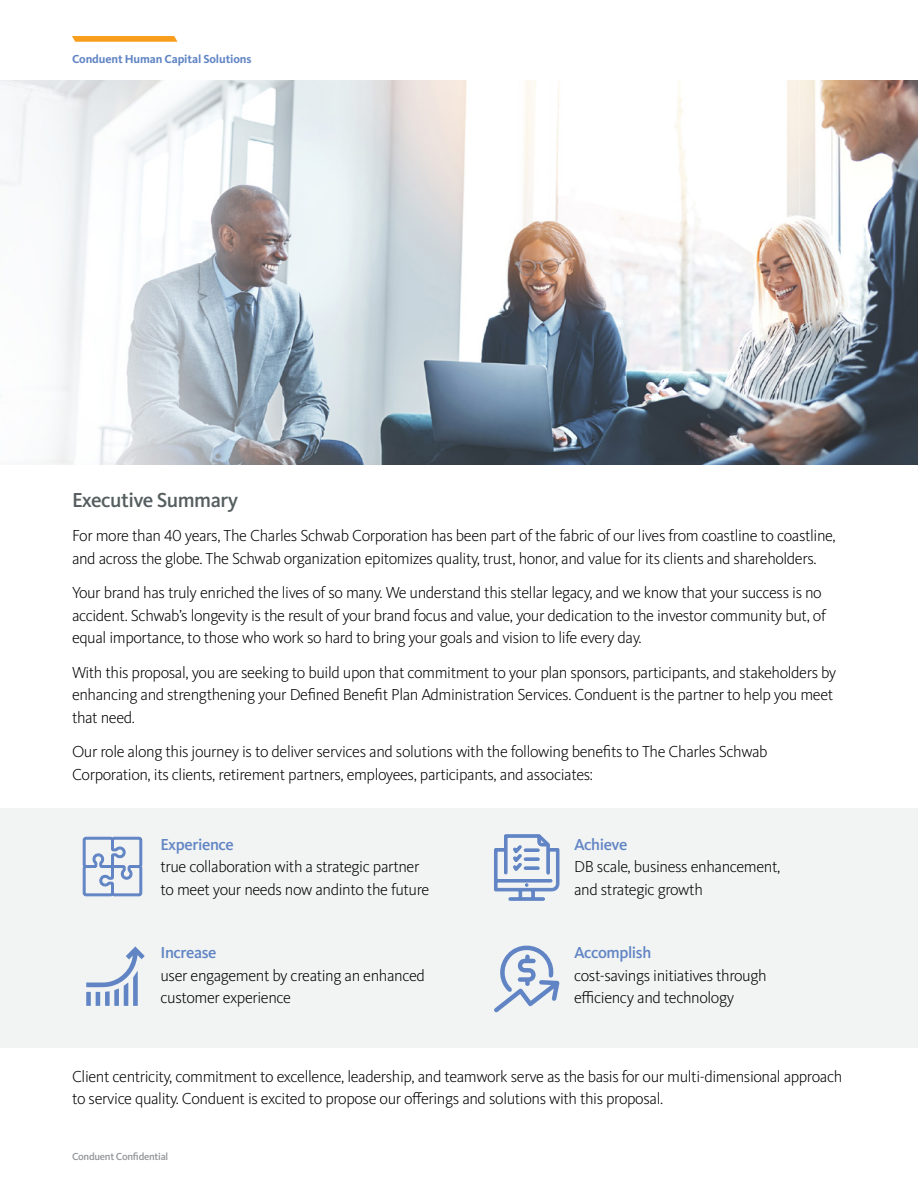
<style>
.page{position:relative;width:918px;height:1188px;background:#fff}
.page>*{position:absolute;margin:0;border:0;box-sizing:border-box;transform-origin:0 0}
.t1{font:500 21px "Kievit Pro";letter-spacing:-.025em;color:#565e5f}
.t2{font:300 16.5px/22.5px "Kievit Pro";letter-spacing:-.025em;color:#000}
.t3{font:500 16.5px "Kievit Pro";letter-spacing:-.025em;color:#6185c4}
.t4{font:700 12px "Kievit Pro";letter-spacing:-.01em;color:#6185c4}
.t5{font:500 10.5px "Kievit Pro";letter-spacing:-.025em;color:#939598}
</style>
<div class="page">
<div style="left:0;top:808px;width:918px;height:239px;background:#f2f3f3"></div>
<svg style="left:72px;top:36px;width:105px;height:6px"></svg>
<img style="left:0;top:80px;width:918px;height:384px">
<svg style="left:82px;top:836px;width:61px;height:61px"></svg>
<svg style="left:86px;top:946px;width:59px;height:60px"></svg>
<svg style="left:494px;top:834px;width:66px;height:67px"></svg>
<svg style="left:494px;top:945px;width:66px;height:68px"></svg>
<p class="t4" style="left:72px;top:52px;width:181px">Conduent Human Capital Solutions</p>
<p class="t1" style="left:72px;top:487px;width:168px">Executive Summary</p>
<p class="t2" style="left:72px;top:524px;width:765px">For more than 40 years, The Charles Schwab Corporation has been part of the fabric of our lives from coastline to coastline, and across the globe. The Schwab organization epitomizes quality, trust, honor, and value for its clients and shareholders.</p>
<p class="t2" style="left:72px;top:581px;width:755px">Your brand has truly enriched the lives of so many. We understand this stellar legacy, and we know that your success is no accident. Schwab’s longevity is the result of your brand focus and value, your dedication to the investor community but, of equal importance, to those who work so hard to bring your goals and vision to life every day.</p>
<p class="t2" style="left:72px;top:661px;width:766px">With this proposal, you are seeking to build upon that commitment to your plan sponsors, participants, and stakeholders by enhancing and strengthening your Defined Benefit Plan Administration Services. Conduent is the partner to help you meet that need.</p>
<p class="t2" style="left:72px;top:740px;width:697px">Our role along this journey is to deliver services and solutions with the following benefits to The Charles Schwab<br>Corporation, its clients, retirement partners, employees, participants, and associates:</p>
<p class="t3" style="left:160px;top:834px;width:75px">Experience</p>
<p class="t2" style="left:160px;top:856px;width:270px">true collaboration with a strategic partner to meet your needs now andinto the future</p>
<p class="t3" style="left:160px;top:943px;width:58px">Increase</p>
<p class="t2" style="left:160px;top:964px;width:266px">user engagement by creating an enhanced customer experience</p>
<p class="t3" style="left:574px;top:834px;width:55px">Achieve</p>
<p class="t2" style="left:574px;top:856px;width:208px">DB scale, business enhancement, and strategic growth</p>
<p class="t3" style="left:574px;top:943px;width:79px">Accomplish</p>
<p class="t2" style="left:574px;top:964px;width:194px">cost-savings initiatives through efficiency and technology</p>
<p class="t2" style="left:72px;top:1065px;width:772px">Client centricity, commitment to excellence, leadership, and teamwork serve as the basis for our multi-dimensional approach to service quality. Conduent is excited to propose our offerings and solutions with this proposal.</p>
<p class="t5" style="left:72px;top:1150px;width:98px">Conduent Confidential</p>
</div>
